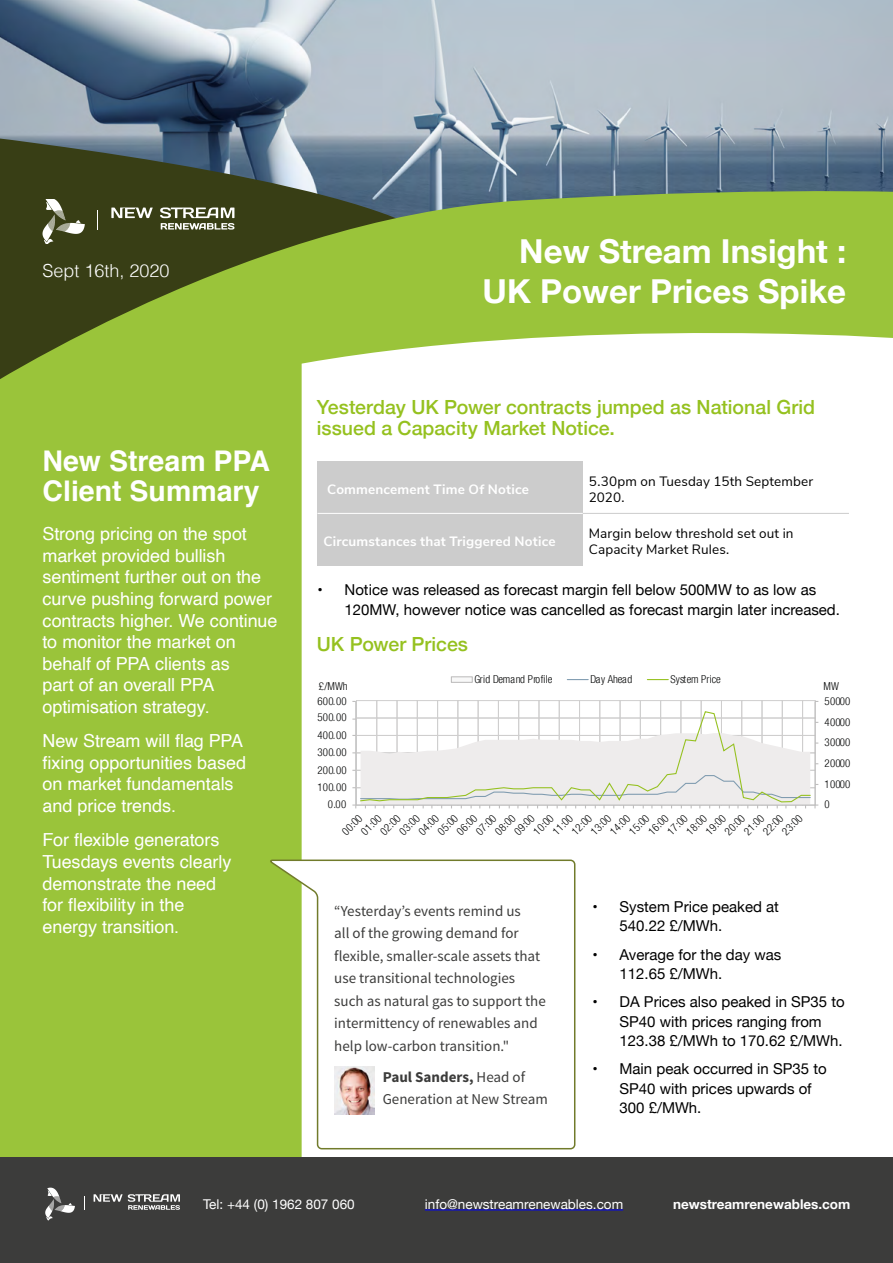
<style>
.page{position:relative;width:893px;height:1263px;background:#fff}
.page>*{position:absolute;margin:0;border:0;box-sizing:border-box;transform-origin:0 0}
.t1{font:700 33px/39.6px "Helvetica Neue";color:#fff;text-align:right}
.t2{font:700 28.5px/30px "Helvetica";color:#fff}
.t3{font:500 19.5px/21px "Helvetica Neue";color:#95c11f}
.t4{font:18px/21.6px "Helvetica";letter-spacing:-.005em;color:#fff}
.t5{font:300 18px "Helvetica";color:#fff}
.t6{font:15px/19.5px "Helvetica Neue";color:#000}
.t7{font:15px/22.5px "Source Sans Pro";color:#3c3c3b}
.t8{font:13.5px/16.2px "Nunito Sans";letter-spacing:.01em;color:#000}
.t9{font:700 13.5px "Nunito Sans";letter-spacing:.01em;color:#fff}
.t10{font:13.5px "Helvetica Neue";color:#fff}
.t11{font:700 13.5px "Helvetica Neue";color:#fff}
.t12{font:300 condensed 10.95px "Helvetica Neue";letter-spacing:.02em;color:#010202}
.t13{font:300 condensed 10.95px "Helvetica Neue";letter-spacing:-.015em;color:#010202}
.s1{font-weight:700}
</style>
<div class="page">
<div style="left:0;top:494px;width:302px;height:664px;background:#9ac43a"></div>
<svg style="left:270px;top:859px;width:306px;height:291px"></svg>
<div style="left:0;top:1158px;width:893px;height:105px;background:#3c3c3b"></div>
<img style="left:0;top:0;width:893px;height:184px">
<svg style="left:0;top:129px;width:537px;height:55px;background:#67787e"></svg>
<svg style="left:84px;top:1196px;width:1px;height:14px"></svg>
<svg style="left:94px;top:1194px;width:86px;height:16px"></svg>
<svg style="left:45px;top:1187px;width:30px;height:33px"></svg>
<hr style="left:425px;top:1209px;width:198px;height:1px;background:#00f">
<div style="left:579px;top:700px;width:21px;height:18px;border:1px solid #b5b4b4"></div>
<div style="left:600px;top:700px;width:20px;height:18px;border:1px solid #b5b4b4"></div>
<div style="left:620px;top:700px;width:20px;height:18px;border:1px solid #b5b4b4"></div>
<div style="left:640px;top:700px;width:21px;height:18px;border:1px solid #b5b4b4"></div>
<div style="left:660px;top:700px;width:21px;height:18px;border:1px solid #b5b4b4"></div>
<div style="left:681px;top:700px;width:20px;height:18px;border:1px solid #b5b4b4"></div>
<div style="left:701px;top:700px;width:21px;height:18px;border:1px solid #b5b4b4"></div>
<div style="left:721px;top:700px;width:21px;height:18px;border:1px solid #b5b4b4"></div>
<div style="left:742px;top:700px;width:20px;height:18px;border:1px solid #b5b4b4"></div>
<div style="left:762px;top:700px;width:20px;height:18px;border:1px solid #b5b4b4"></div>
<div style="left:782px;top:700px;width:21px;height:18px;border:1px solid #b5b4b4"></div>
<div style="left:802px;top:700px;width:13px;height:18px;border:1px solid #b5b4b4"></div>
<div style="left:356px;top:700px;width:21px;height:18px;border:1px solid #b5b4b4"></div>
<div style="left:377px;top:700px;width:20px;height:18px;border:1px solid #b5b4b4"></div>
<div style="left:397px;top:700px;width:20px;height:18px;border:1px solid #b5b4b4"></div>
<div style="left:417px;top:700px;width:21px;height:18px;border:1px solid #b5b4b4"></div>
<div style="left:437px;top:700px;width:21px;height:18px;border:1px solid #b5b4b4"></div>
<div style="left:458px;top:700px;width:20px;height:18px;border:1px solid #b5b4b4"></div>
<div style="left:478px;top:700px;width:21px;height:18px;border:1px solid #b5b4b4"></div>
<div style="left:498px;top:700px;width:21px;height:18px;border:1px solid #b5b4b4"></div>
<div style="left:519px;top:700px;width:20px;height:18px;border:1px solid #b5b4b4"></div>
<div style="left:539px;top:700px;width:20px;height:18px;border:1px solid #b5b4b4"></div>
<div style="left:559px;top:700px;width:21px;height:18px;border:1px solid #b5b4b4"></div>
<hr style="left:814px;top:701px;width:1px;height:104px;background:#bfbebe">
<hr style="left:355px;top:701px;width:1px;height:104px;background:#bfbebe">
<svg style="left:352px;top:710px;width:466px;height:98px"></svg>
<div style="left:451px;top:677px;width:21px;height:5px;background:#f2f2f2"></div>
<div style="left:451px;top:676px;width:22px;height:7px;border:1px solid #bfbebe"></div>
<svg style="left:567px;top:679px;width:21px;height:1px"></svg>
<svg style="left:647px;top:679px;width:21px;height:1px"></svg>
<svg style="left:0;top:184px;width:893px;height:310px;fill:#9ac43a"></svg>
<div style="left:317px;top:461px;width:266px;height:52px;background:#ccc"></div>
<div style="left:317px;top:513px;width:266px;height:53px;background:#ccc"></div>
<hr style="left:317px;top:513px;width:266px;height:1px;background:#fff">
<hr style="left:583px;top:513px;width:266px;height:1px;background:#ccc">
<img style="left:334px;top:1066px;width:40px;height:48px">
<p class="t5" style="left:43px;top:255px;width:129px">Sept 16th, 2020</p>
<h2 class="t2" style="left:43px;top:447px;width:229px">New Stream PPA<br>Client Summary</h2>
<p class="t4" style="left:43px;top:523px;width:236px">Strong pricing on the spot market provided bullish sentiment further out on the curve pushing forward power contracts higher. We continue to monitor the market on behalf of PPA clients as<br>part of an overall PPA optimisation strategy.</p>
<p class="t4" style="left:43px;top:731px;width:205px">New Stream will flag PPA fixing opportunities based on market fundamentals and price trends.</p>
<p class="t4" style="left:43px;top:830px;width:190px">For flexible generators<br>Tuesdays events clearly demonstrate the need for flexibility in the energy transition.</p>
<h1 class="t1" style="left:483px;top:232px;width:365px">New Stream Insight :<br>UK Power Prices Spike</h1>
<p class="t3" style="left:317px;top:395px;width:500px">Yesterday UK Power contracts jumped as National Grid issued a Capacity Market Notice.</p>
<p class="t9" style="left:327px;top:479px;width:203px">Commencement Time Of Notice</p>
<p class="t8" style="left:589px;top:472px;width:226px">5.30pm on Tuesday 15th September<br>2020.</p>
<p class="t9" style="left:323px;top:532px;width:234px">Circumstances that Triggered Notice</p>
<p class="t8" style="left:589px;top:525px;width:206px">Margin below threshold set out in<br>Capacity Market Rules.</p>
<p class="t6" style="left:344px;top:581px;width:497px;text-indent:-27px">• Notice was released as forecast margin fell below 500MW to as low as<br>120MW, however notice was cancelled as forecast margin later increased.</p>
<p class="t3" style="left:317px;top:631px;width:153px">UK Power Prices</p>
<p class="t12" style="left:474px;top:673px;width:80px">Grid Demand Profile</p>
<p class="t13" style="left:590px;top:673px;width:43px">Day Ahead</p>
<p class="t12" style="left:670px;top:673px;width:52px">System Price</p>
<p class="t12" style="left:319px;top:679px;width:30px">£/MWh</p>
<p class="t12" style="left:823px;top:679px;width:17px">MW</p>
<p class="t12" style="left:317px;top:695px;width:31px">600.00</p>
<p class="t12" style="left:317px;top:711px;width:31px">500.00</p>
<p class="t12" style="left:317px;top:728px;width:31px">400.00</p>
<p class="t12" style="left:317px;top:746px;width:31px">300.00</p>
<p class="t12" style="left:317px;top:763px;width:31px">200.00</p>
<p class="t12" style="left:317px;top:781px;width:31px">100.00</p>
<p class="t12" style="left:328px;top:798px;width:20px">0.00</p>
<p class="t12" style="left:339px;top:828px;width:25px;rotate:-45deg">00:00</p>
<p class="t12" style="left:358px;top:828px;width:25px;rotate:-45deg">01:00</p>
<p class="t12" style="left:378px;top:828px;width:25px;rotate:-45deg">02:00</p>
<p class="t12" style="left:397px;top:828px;width:25px;rotate:-45deg">03:00</p>
<p class="t12" style="left:416px;top:828px;width:25px;rotate:-45deg">04:00</p>
<p class="t12" style="left:435px;top:828px;width:25px;rotate:-45deg">05:00</p>
<p class="t12" style="left:454px;top:828px;width:25px;rotate:-45deg">06:00</p>
<p class="t12" style="left:473px;top:828px;width:25px;rotate:-45deg">07:00</p>
<p class="t12" style="left:492px;top:828px;width:25px;rotate:-45deg">08:00</p>
<p class="t12" style="left:512px;top:828px;width:25px;rotate:-45deg">09:00</p>
<p class="t12" style="left:531px;top:828px;width:25px;rotate:-45deg">10:00</p>
<p class="t12" style="left:550px;top:828px;width:25px;rotate:-45deg">11:00</p>
<p class="t12" style="left:569px;top:828px;width:25px;rotate:-45deg">12:00</p>
<p class="t12" style="left:588px;top:828px;width:25px;rotate:-45deg">13:00</p>
<p class="t12" style="left:607px;top:828px;width:25px;rotate:-45deg">14:00</p>
<p class="t12" style="left:626px;top:828px;width:25px;rotate:-45deg">15:00</p>
<p class="t12" style="left:645px;top:828px;width:25px;rotate:-45deg">16:00</p>
<p class="t12" style="left:665px;top:828px;width:25px;rotate:-45deg">17:00</p>
<p class="t12" style="left:684px;top:828px;width:25px;rotate:-45deg">18:00</p>
<p class="t12" style="left:703px;top:828px;width:25px;rotate:-45deg">19:00</p>
<p class="t12" style="left:722px;top:828px;width:25px;rotate:-45deg">20:00</p>
<p class="t12" style="left:741px;top:828px;width:25px;rotate:-45deg">21:00</p>
<p class="t12" style="left:760px;top:828px;width:25px;rotate:-45deg">22:00</p>
<p class="t12" style="left:779px;top:828px;width:25px;rotate:-45deg">23:00</p>
<p class="t12" style="left:824px;top:695px;width:27px">50000</p>
<p class="t12" style="left:824px;top:715px;width:27px">40000</p>
<p class="t12" style="left:824px;top:736px;width:27px">30000</p>
<p class="t12" style="left:824px;top:757px;width:27px">20000</p>
<p class="t12" style="left:824px;top:777px;width:27px">10000</p>
<p class="t12" style="left:824px;top:798px;width:7px">0</p>
<p class="t7" style="left:334px;top:900px;width:213px">“Yesterday’s events remind us<br>all of the growing demand for flexible, smaller-scale assets that use transitional technologies such as natural gas to support the intermittency of renewables and help low-carbon transition."</p>
<p class="t7" style="left:383px;top:1066px;width:167px"><span class="s1">Paul Sanders,</span> Head of<br>Generation at New Stream</p>
<p class="t6" style="left:619px;top:898px;width:161px;text-indent:-27px">• System Price peaked at<br>540.22 £/MWh.</p>
<p class="t6" style="left:619px;top:945px;width:163px;text-indent:-27px">• Average for the day was<br>112.65 £/MWh.</p>
<p class="t6" style="left:619px;top:993px;width:227px;text-indent:-27px">• DA Prices also peaked in SP35 to<br>SP40 with prices ranging from<br>123.38 £/MWh to 170.62 £/MWh.</p>
<p class="t6" style="left:619px;top:1060px;width:209px;text-indent:-27px">• Main peak occurred in SP35 to<br>SP40 with prices upwards of<br>300 £/MWh.</p>
<p class="t10" style="left:203px;top:1194px;width:153px">Tel: +44 (0) 1962 807 060</p>
<p class="t10" style="left:425px;top:1194px;width:200px">info@newstreamrenewables.com</p>
<p class="t11" style="left:673px;top:1193px;width:179px">newstreamrenewables.com</p>
</div>
